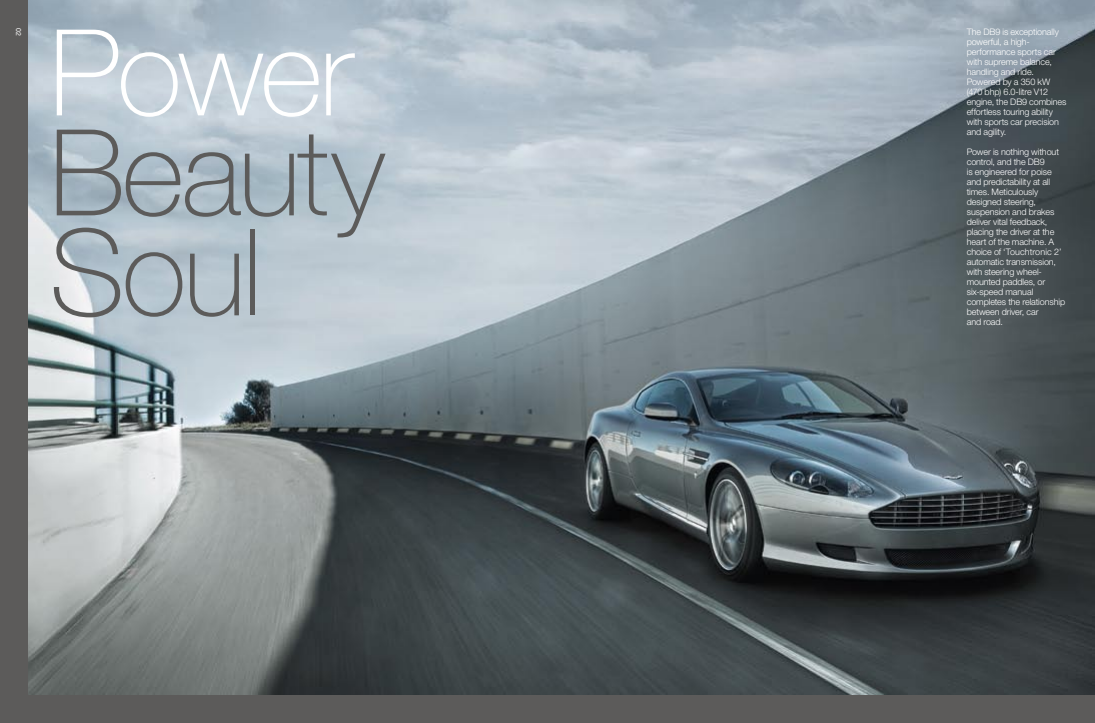
<style>
.page{position:relative;width:1095px;height:723px;background:#fff}
.page>*{position:absolute;margin:0;border:0;box-sizing:border-box;transform-origin:0 0}
.t1{font:100 120px/100px "Helvetica Neue LT Pro";letter-spacing:-.025em;color:#5c5b5a}
.t2{font:100 120px "Helvetica Neue LT Pro";letter-spacing:-.025em;color:#fff}
.t3{font:300 9px/10px "Helvetica Neue LT Pro";letter-spacing:-.01em;color:#fff}
.t4{font:7px "Helvetica Neue LT Pro";color:#fff}
</style>
<div class="page">
<div style="left:0;top:0;width:547px;height:723px;background:#5c5b5a"></div>
<div style="left:547px;top:0;width:547px;height:723px;background:#5c5b5a"></div>
<img style="left:28px;top:0;width:1066px;height:694px">
<p class="t4" style="left:23px;top:28px;width:9px;rotate:90deg">02</p>
<h1 class="t2" style="left:49px;top:4px;width:305px">Power</h1>
<h1 class="t1" style="left:49px;top:123px;width:337px">Beauty<br>Soul</h1>
<p class="t3" style="left:966px;top:26px;width:101px">The DB9 is exceptionally powerful, a high&shy;performance sports car with supreme balance, handling and ride.<br>Powered by a 350 kW (470 bhp) 6.0-litre V12 engine, the DB9 combines effortless touring ability with sports car precision and agility.</p>
<p class="t3" style="left:966px;top:146px;width:100px">Power is nothing without control, and the DB9<br>is engineered for poise and predictability at all times. Meticulously designed steering, suspension and brakes deliver vital feedback, placing the driver at the heart of the machine. A choice of ‘Touchtronic 2’ automatic transmission, with steering wheel&shy;mounted paddles, or six-speed manual completes the relationship between driver, car<br>and road.</p>
</div>
